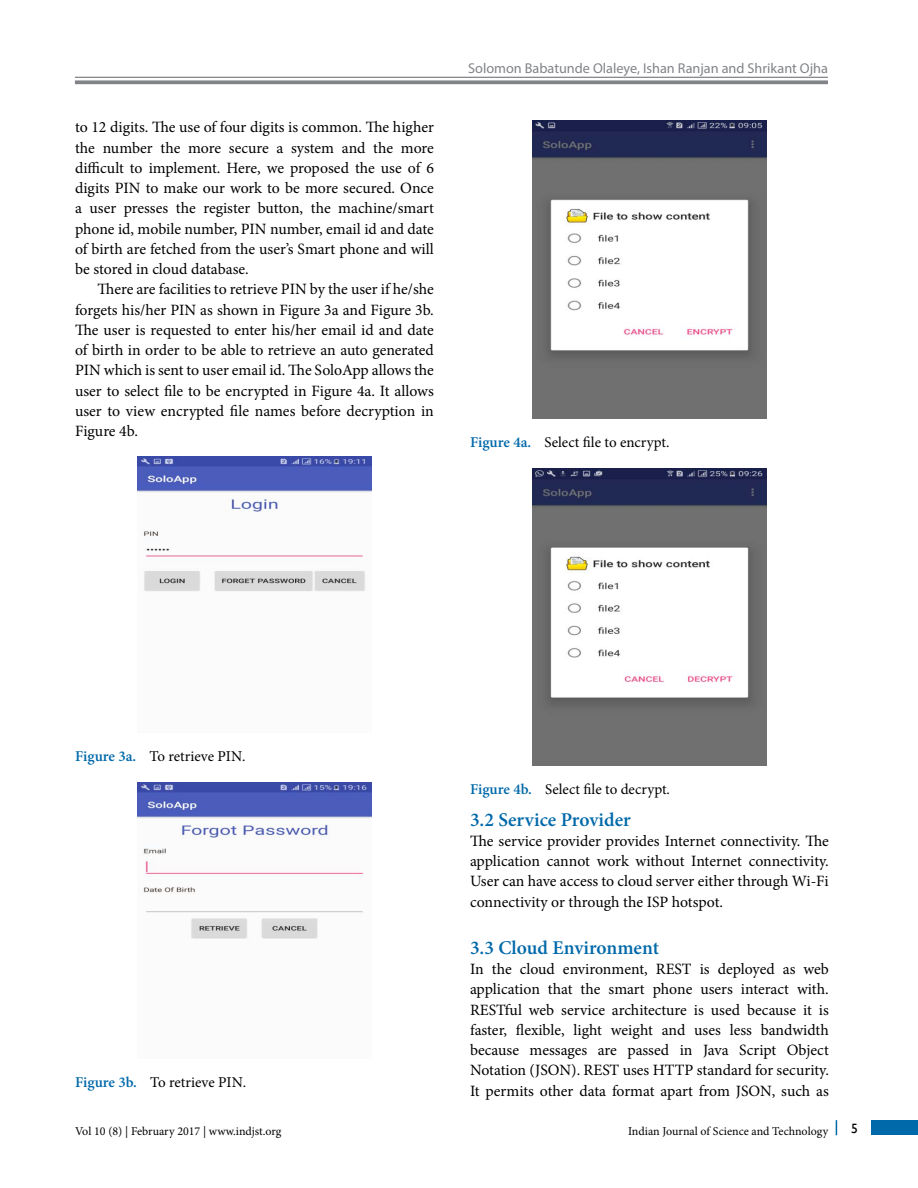
<style>
.page{position:relative;width:918px;height:1188px;background:#fff}
.page>*{position:absolute;margin:0;border:0;box-sizing:border-box;transform-origin:0 0}
.t1{font:600 19.5px "Minion Pro";color:#0069aa}
.t2{font:15.75px/20.2px "Minion Pro";color:#000;text-align:justify}
.t3{font:15px "Minion Pro";color:#000}
.t4{font:14.25px "Myriad Pro";color:#818387}
.t5{font:13.5px "Gill Sans";color:#000}
.t6{font:12px "Minion Pro";color:#000}
.s1{font-weight:600;color:#0069aa}
</style>
<div class="page">
<hr style="left:75px;top:77px;width:753px;height:1px;background:#818387">
<svg style="left:75px;top:80px;width:753px;height:4px;fill:#818387"></svg>
<div style="left:872px;top:1120px;width:46px;height:15px;background:#0069aa"></div>
<svg style="left:836px;top:1120px;width:1px;height:15px"></svg>
<img style="left:137px;top:456px;width:234px;height:136px">
<img style="left:137px;top:783px;width:234px;height:156px">
<img style="left:533px;top:121px;width:233px;height:298px">
<img style="left:533px;top:468px;width:233px;height:298px">
<p class="t2" style="left:75px;top:117px;width:360px">to 12 digits. The use of four digits is common. The higher the number the more secure a system and the more difficult to implement. Here, we proposed the use of 6 digits PIN to make our work to be more secured. Once a user presses the register button, the machine/smart phone id, mobile number, PIN number, email id and date of birth are fetched from the user’s Smart phone and will be stored in cloud database.</p>
<p class="t2" style="left:75px;top:279px;width:360px;text-indent:23px">There are facilities to retrieve PIN by the user if he/she forgets his/her PIN as shown in Figure 3a and Figure 3b.<br>The user is requested to enter his/her email id and date of birth in order to be able to retrieve an auto generated PIN which is sent to user email id. The SoloApp allows the user to select file to be encrypted in Figure 4a. It allows user to view encrypted file names before decryption in Figure 4b.</p>
<p class="t4" style="left:468px;top:59px;width:361px">Solomon Babatunde Olaleye, Ishan Ranjan and Shrikant Ojha</p>
<p class="t3" style="left:470px;top:432px;width:201px"><span class="s1">Figure 4a.</span> Select file to encrypt.</p>
<p class="t3" style="left:75px;top:746px;width:172px"><span class="s1">Figure 3a.</span> To retrieve PIN.</p>
<p class="t3" style="left:75px;top:1072px;width:173px"><span class="s1">Figure 3b.</span> To retrieve PIN.</p>
<p class="t3" style="left:470px;top:780px;width:201px"><span class="s1">Figure 4b.</span> Select file to decrypt.</p>
<p class="t1" style="left:470px;top:806px;width:162px">3.2 Service Provider</p>
<p class="t2" style="left:470px;top:831px;width:360px">The service provider provides Internet connectivity. The application cannot work without Internet connectivity.<br>User can have access to cloud server either through Wi-Fi connectivity or through the ISP hotspot.</p>
<p class="t1" style="left:470px;top:934px;width:191px">3.3 Cloud Environment</p>
<p class="t2" style="left:470px;top:959px;width:360px">In the cloud environment, REST is deployed as web application that the smart phone users interact with.<br>RESTful web service architecture is used because it is faster, flexible, light weight and uses less bandwidth because messages are passed in Java Script Object Notation (JSON). REST uses HTTP standard for security.<br>It permits other data format apart from JSON, such as</p>
<p class="t6" style="left:75px;top:1123px;width:208px">Vol 10 (8) | February 2017 | www.indjst.org</p>
<p class="t6" style="left:628px;top:1123px;width:202px">Indian Journal of Science and Technology</p>
<p class="t5" style="left:851px;top:1121px;width:8px">5</p>
</div>
